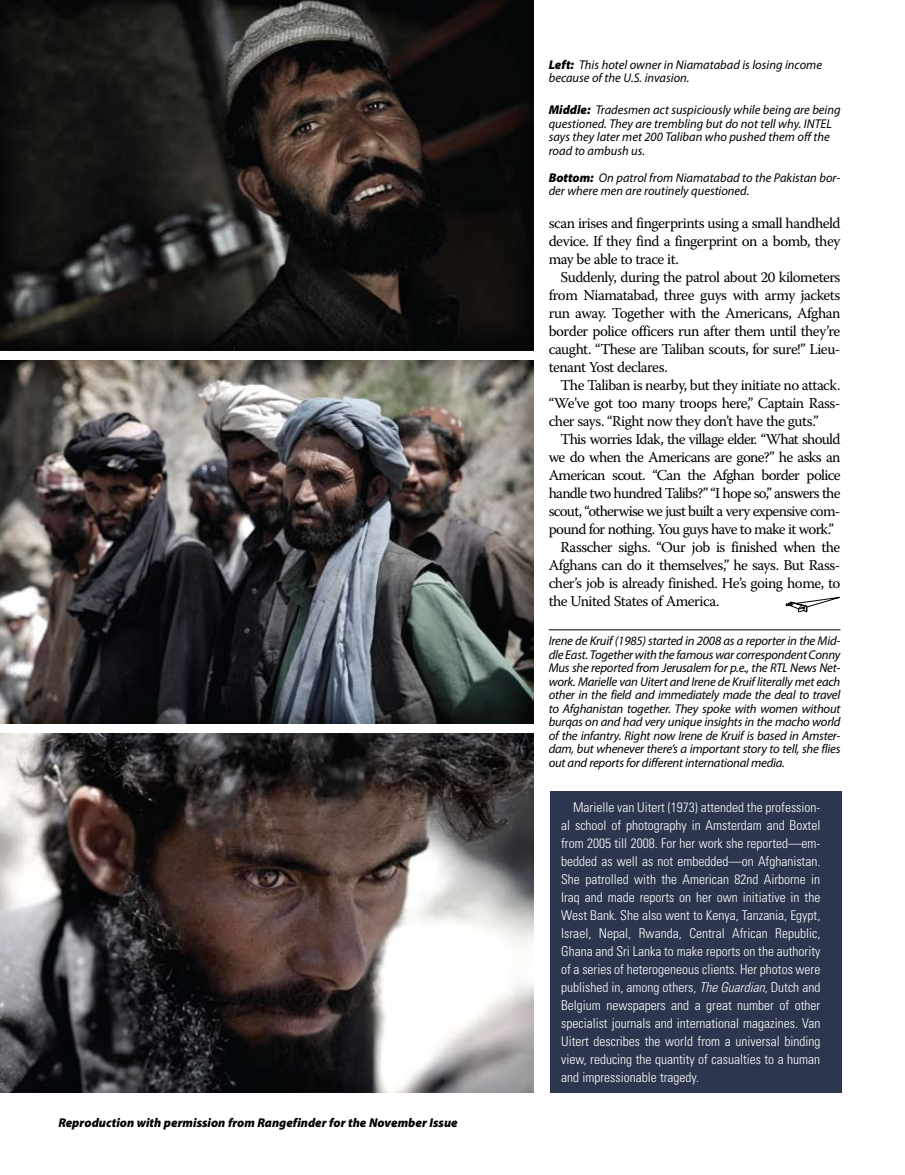
<style>
.page{position:relative;width:905px;height:1175px;background:#fff}
.page>*{position:absolute;margin:0;border:0;box-sizing:border-box;transform-origin:0 0}
.t1{font:15px/18px "Warnock Pro";letter-spacing:-.04em;color:#000;text-align:justify}
.t2{font:300 condensed 13.5px/18px "Univers";color:#fff;text-align:justify}
.t3{font:italic 12.75px/13.5px "Myriad Pro";color:#000}
.t4{font:italic 900 12.75px "Myriad Pro";color:#000}
.s1{font-weight:900}
.s2{font-style:italic}
</style>
<div class="page">
<hr style="left:548px;top:629px;width:292px;height:1px;background:#000">
<div style="left:550px;top:791px;width:292px;height:301px;background:#2c364e"></div>
<img style="left:0;top:733px;width:534px;height:359px">
<img style="left:0;top:360px;width:533px;height:364px">
<img style="left:0;top:0;width:533px;height:351px">
<svg style="left:786px;top:596px;width:54px;height:16px"></svg>
<p class="t4" style="left:58px;top:1114px;width:401px">Reproduction with permission from Rangefinder for the November Issue</p>
<p class="t3" style="left:548px;top:58px;width:275px"><span class="s1">Left:</span> This hotel owner in Niamatabad is losing income because of the U.S. invasion.</p>
<p class="t3" style="left:548px;top:103px;width:293px"><span class="s1">Middle:</span> Tradesmen act suspiciously while being are being questioned. They are trembling but do not tell why. INTEL says they later met 200 Taliban who pushed them off the road to ambush us.</p>
<p class="t3" style="left:548px;top:170px;width:293px"><span class="s1">Bottom:</span> On patrol from Niamatabad to the Pakistan bor&shy;der where men are routinely questioned.</p>
<p class="t1" style="left:548px;top:214px;width:293px">scan irises and fingerprints using a small handheld device. If they find a fingerprint on a bomb, they may be able to trace it.</p>
<p class="t1" style="left:548px;top:268px;width:293px;text-indent:12px">Suddenly, during the patrol about 20 kilometers from Niamatabad, three guys with army jackets run away. Together with the Americans, Afghan border police officers run after them until they’re caught. “These are Taliban scouts, for sure!” Lieu&shy;tenant Yost declares.</p>
<p class="t1" style="left:548px;top:376px;width:293px;text-indent:12px">The Taliban is nearby, but they initiate no attack. “We’ve got too many troops here,” Captain Rass&shy;cher says. “Right now they don’t have the guts.”</p>
<p class="t1" style="left:560px;top:430px;width:281px">This worries Idak, the village elder. “What should</p>
<p class="t1" style="left:548px;top:448px;width:293px">we do when the Americans are gone?” he asks an</p>
<p class="t1" style="left:548px;top:466px;width:293px">American scout. “Can the Afghan border police</p>
<p class="t1" style="left:548px;top:484px;width:293px">handle two hundred Talibs?” “I hope so,” answers the</p>
<p class="t1" style="left:548px;top:502px;width:293px">scout, “otherwise we just built a very expensive com-</p>
<p class="t1" style="left:548px;top:520px;width:287px">pound for nothing. You guys have to make it work.”</p>
<p class="t1" style="left:560px;top:538px;width:281px">Rasscher sighs. “Our job is finished when the</p>
<p class="t1" style="left:548px;top:556px;width:293px">Afghans can do it themselves,” he says. But Rass-</p>
<p class="t1" style="left:548px;top:574px;width:293px">cher’s job is already finished. He’s going home, to</p>
<p class="t1" style="left:548px;top:592px;width:172px">the United States of America.</p>
<p class="t3" style="left:548px;top:634px;width:293px;text-align:justify">Irene de Kruif (1985) started in 2008 as a reporter in the Mid&shy;dle East. Together with the famous war correspondent Conny Mus she reported from Jerusalem for p.e., the RTL News Net&shy;work. Marielle van Uitert and Irene de Kruif literally met each other in the field and immediately made the deal to travel to Afghanistan together. They spoke with women without burqas on and had very unique insights in the macho world of the infantry. Right now Irene de Kruif is based in Amster&shy;dam, but whenever there’s a important story to tell, she flies out and reports for different international media.</p>
<p class="t2" style="left:561px;top:798px;width:261px;text-indent:12px">Marielle van Uitert (1973) attended the profession&shy;al school of photography in Amsterdam and Boxtel from 2005 till 2008. For her work she reported—em&shy;bedded as well as not embedded—on Afghanistan.<br>She patrolled with the American 82nd Airborne in Iraq and made reports on her own initiative in the West Bank. She also went to Kenya, Tanzania, Egypt, Israel, Nepal, Rwanda, Central African Republic, Ghana and Sri Lanka to make reports on the authority of a series of heterogeneous clients. Her photos were published in, among others, <span class="s2">The Guardian</span>, Dutch and Belgium newspapers and a great number of other specialist journals and international magazines. Van Uitert describes the world from a universal binding view, reducing the quantity of casualties to a human and impressionable tragedy.</p>
</div>
